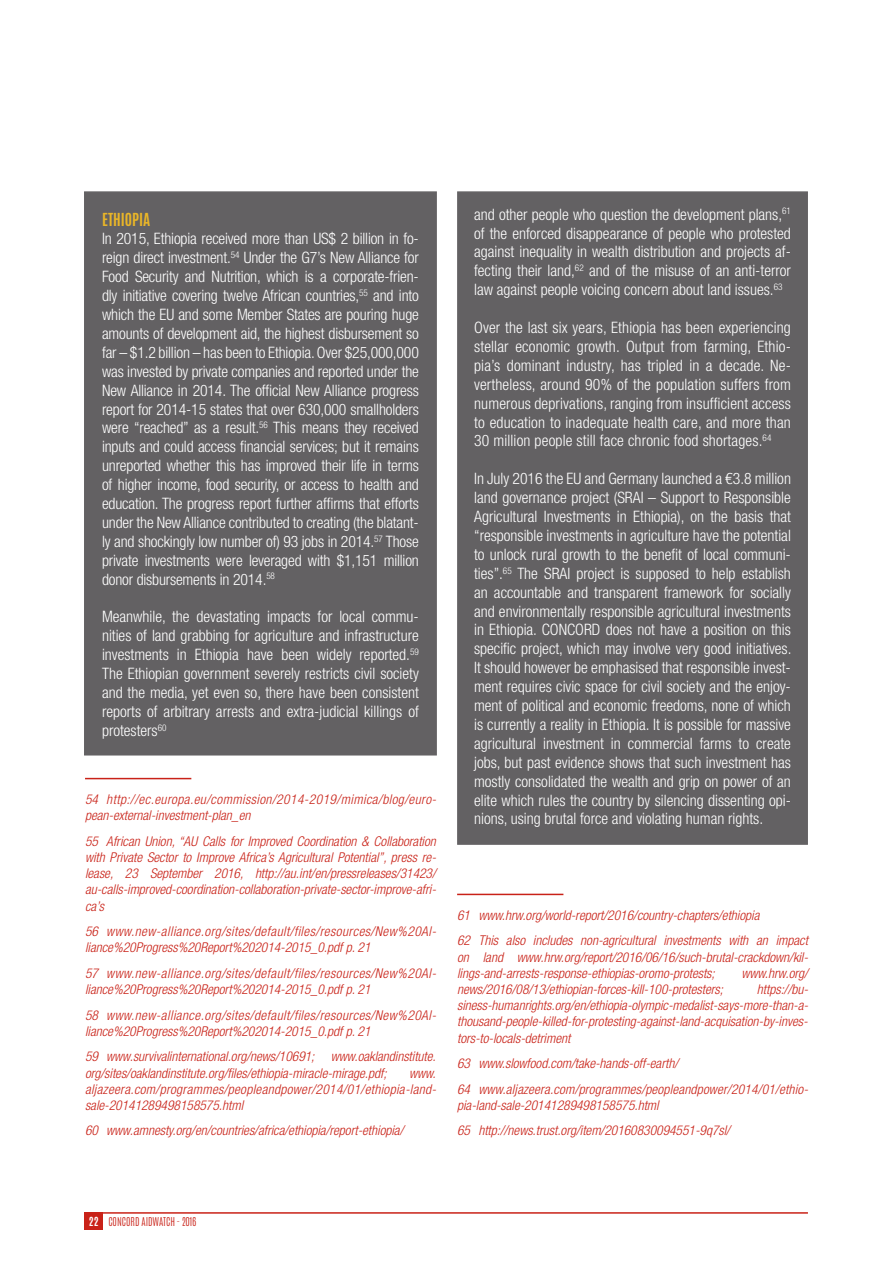
<style>
.page{position:relative;width:893px;height:1263px;background:#fff}
.page>*{position:absolute;margin:0;border:0;box-sizing:border-box;transform-origin:0 0}
.t1{font:300 condensed 15.75px/18.9px "Helvetica Neue LT Std";color:#fff;text-align:justify}
.t2{font:700 15px "Antonio";color:#e9b528}
.t3{font:italic 300 condensed 13.5px/16.2px "Helvetica Neue LT Std";color:#c92218}
.t4{font:italic 300 condensed 13.5px/16.2px "Helvetica Neue LT Std";letter-spacing:.035em;color:#c92218}
.t5{font:italic 300 condensed 13.5px/16.2px "Helvetica Neue LT Std";letter-spacing:.03em;color:#c92218}
.t6{font:300 10.2px "Antonio";color:#c92218}
.s1{font-weight:700;font-size:10.5px;color:#fff}
</style>
<div class="page">
<div style="left:85px;top:1212px;width:18px;height:18px;background:#c92218"></div>
<hr style="left:85px;top:1212px;width:723px;height:2px;background:#c92218">
<div style="left:84px;top:191px;width:353px;height:564px;background:#636163;border:2px solid #636163"></div>
<div style="left:457px;top:191px;width:351px;height:654px;background:#636163;border:2px solid #636163"></div>
<hr style="left:85px;top:778px;width:106px;height:1px;background:#c92218">
<hr style="left:457px;top:894px;width:106px;height:1px;background:#c92218">
<p class="t2" style="left:102px;top:208px;width:50px">ETHIOPIA</p>
<p class="t1" style="left:102px;top:229px;width:318px">In 2015, Ethiopia received more than US$ 2 billion in fo&shy;reign direct investment.<sup>54</sup> Under the G7’s New Alliance for Food Security and Nutrition, which is a corporate-frien&shy;dly initiative covering twelve African countries,<sup>55</sup> and into which the EU and some Member States are pouring huge amounts of development aid, the highest disbursement so far – $1.2 billion – has been to Ethiopia. Over $25,000,000 was invested by private companies and reported under the New Alliance in 2014. The official New Alliance progress report for 2014-15 states that over 630,000 smallholders were “reached” as a result.<sup>56</sup> This means they received inputs and could access financial services; but it remains unreported whether this has improved their life in terms of higher income, food security, or access to health and education. The progress report further affirms that efforts under the New Alliance contributed to creating (the blatant&shy;ly and shockingly low number of) 93 jobs in 2014.<sup>57</sup> Those private investments were leveraged with $1,151 million donor disbursements in 2014.<sup>58</sup></p>
<p class="t1" style="left:102px;top:607px;width:318px">Meanwhile, the devastating impacts for local commu&shy;nities of land grabbing for agriculture and infrastructure investments in Ethiopia have been widely reported.<sup>59<br></sup>The Ethiopian government severely restricts civil society and the media, yet even so, there have been consistent reports of arbitrary arrests and extra-judicial killings of protesters<sup>60</sup></p>
<p class="t5" style="left:85px;top:791px;width:352px">54 http://ec.europa.eu/commission/2014-2019/mimica/blog/euro&shy;pean-external-investment-plan_en</p>
<p class="t3" style="left:85px;top:833px;width:352px;text-align:justify">55 African Union, “AU Calls for Improved Coordination &amp; Collaboration with Private Sector to Improve Africa’s Agricultural Potential”, press re&shy;lease, 23 September 2016, http://au.int/en/pressreleases/31423/ au-calls-improved-coordination-collaboration-private-sector-improve-afri&shy;ca’s</p>
<p class="t4" style="left:85px;top:924px;width:352px">56 www.new-alliance.org/sites/default/files/resources/New%20Al&shy;liance%20Progress%20Report%202014-2015_0.pdf p. 21</p>
<p class="t4" style="left:85px;top:965px;width:352px">57 www.new-alliance.org/sites/default/files/resources/New%20Al&shy;liance%20Progress%20Report%202014-2015_0.pdf p. 21</p>
<p class="t4" style="left:85px;top:1007px;width:352px">58 www.new-alliance.org/sites/default/files/resources/New%20Al&shy;liance%20Progress%20Report%202014-2015_0.pdf p. 21</p>
<p class="t3" style="left:85px;top:1049px;width:352px">59 www.survivalinternational.org/news/10691; www.oaklandinstitute. org/sites/oaklandinstitute.org/files/ethiopia-miracle-mirage.pdf;</p>
<p class="t3" style="left:85px;top:1065px;width:353px;text-align:justify;text-indent:324px">www. aljazeera.com/programmes/peopleandpower/2014/01/ethiopia-land&shy;sale-20141289498158575.html</p>
<p class="t3" style="left:85px;top:1123px;width:320px">60 www.amnesty.org/en/countries/africa/ethiopia/report-ethiopia/</p>
<p class="t1" style="left:474px;top:204px;width:318px">and other people who question the development plans,<sup>61 </sup>of the enforced disappearance of people who protested against inequality in wealth distribution and projects af&shy;fecting their land,<sup>62</sup> and of the misuse of an anti-terror law against people voicing concern about land issues.<sup>63</sup></p>
<p class="t1" style="left:474px;top:318px;width:318px">Over the last six years, Ethiopia has been experiencing stellar economic growth. Output from farming, Ethio&shy;pia’s dominant industry, has tripled in a decade. Ne&shy;vertheless, around 90% of the population suffers from numerous deprivations, ranging from insufficient access to education to inadequate health care, and more than 30 million people still face chronic food shortages.<sup>64</sup></p>
<p class="t1" style="left:474px;top:469px;width:319px">In July 2016 the EU and Germany launched a €3.8 million land governance project (SRAI – Support to Responsible Agricultural Investments in Ethiopia), on the basis that “responsible investments in agriculture have the potential to unlock rural growth to the benefit of local communi&shy;ties”.<sup>65</sup> The SRAI project is supposed to help establish an accountable and transparent framework for socially and environmentally responsible agricultural investments in Ethiopia. CONCORD does not have a position on this specific project, which may involve very good initiatives.<br>It should however be emphasised that responsible invest&shy;ment requires civic space for civil society and the enjoy&shy;ment of political and economic freedoms, none of which is currently a reality in Ethiopia. It is possible for massive agricultural investment in commercial farms to create jobs, but past evidence shows that such investment has mostly consolidated the wealth and grip on power of an elite which rules the country by silencing dissenting opi&shy;nions, using brutal force and violating human rights.</p>
<p class="t3" style="left:457px;top:903px;width:352px;line-height:25.5px">61 www.hrw.org/world-report/2016/country-chapters/ethiopia<br>62 This also includes non-agricultural investments with an impact</p>
<p class="t3" style="left:457px;top:949px;width:352px">on land www.hrw.org/report/2016/06/16/such-brutal-crackdown/kil&shy;lings-and-arrests-response-ethiopias-oromo-protests;</p>
<p class="t3" style="left:741px;top:965px;width:68px">www.hrw.org/</p>
<p class="t3" style="left:457px;top:981px;width:352px;text-align:justify;text-indent:300px">https://bu&shy;siness-humanrights.org/en/ethiopia-olympic-medalist-says-more-than-a&shy;thousand-people-killed-for-protesting-against-land-acquisation-by-inves&shy;tors-to-locals-detriment</p>
<p class="t3" style="left:457px;top:1051px;width:352px;line-height:25.5px">63 www.slowfood.com/take-hands-off-earth/<br>64 www.aljazeera.com/programmes/peopleandpower/2014/01/ethio-</p>
<p class="t3" style="left:457px;top:1093px;width:274px;line-height:25.5px">pia-land-sale-20141289498158575.html<br>65 http://news.trust.org/item/20160830094551-9q7sl/</p>
<p class="t3" style="left:457px;top:981px;width:267px">news/2016/08/13/ethiopian-forces-kill-100-protesters;</p>
<p class="t6" style="left:89px;top:1214px;width:109px"><span class="s1">22</span> CONCORD AIDWATCH - 2016</p>
</div>
